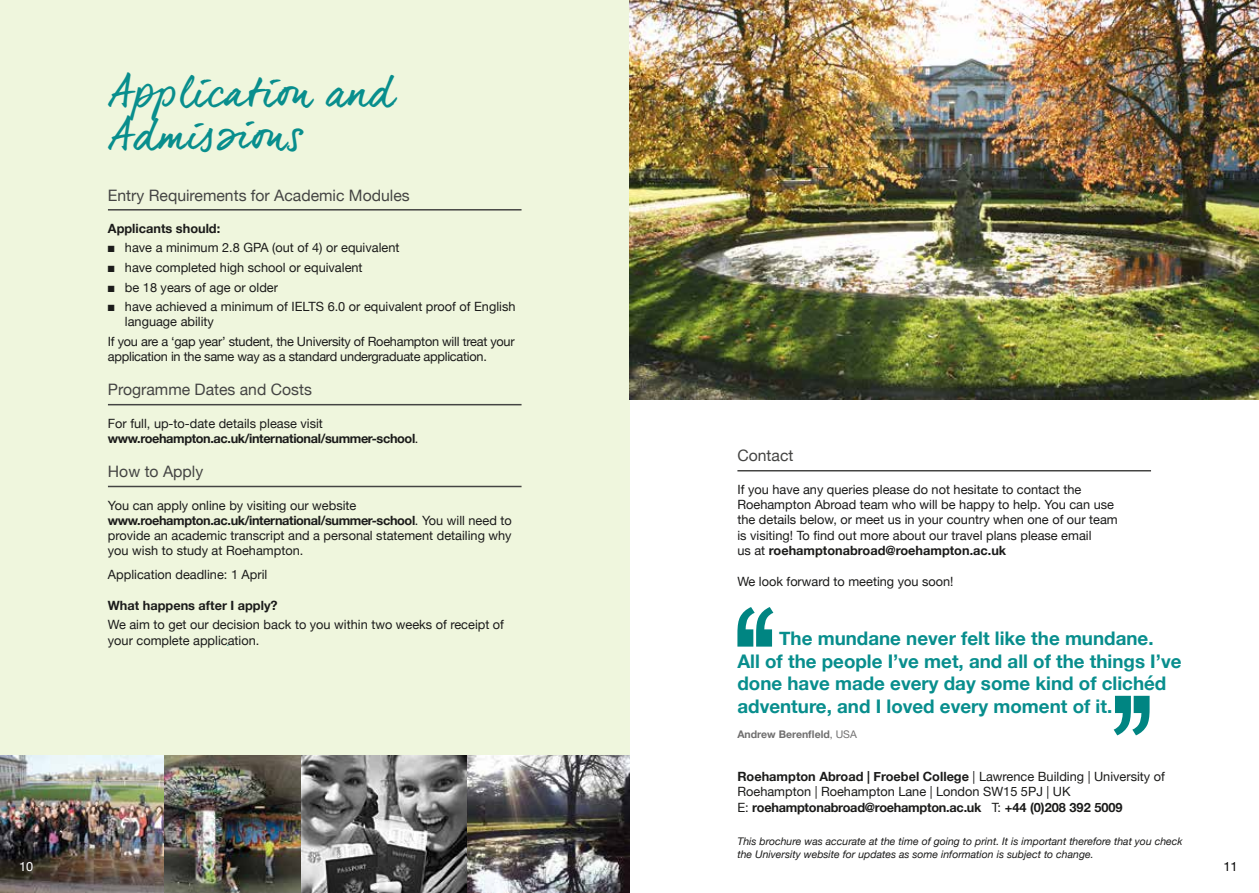
<style>
.page{position:relative;width:1259px;height:893px;background:#fff}
.page>*{position:absolute;margin:0;border:0;box-sizing:border-box;transform-origin:0 0}
.t1{font:42px/42.6px "dear Joe 6";color:#088e8d}
.t2{font:700 18.75px/22.5px "Helvetica Neue";color:#088e8d}
.t3{font:15.75px "Helvetica Neue";color:#444443}
.t4{font:12.75px/15.3px "Helvetica Neue";color:#1b1b1a}
.t5{font:700 12.75px/15.3px "Helvetica Neue";letter-spacing:-.005em;color:#1b1b1a}
.t6{font:12.75px/15.3px "Helvetica Neue";letter-spacing:-.02em;color:#1b1b1a}
.t7{font:700 12.75px/15.3px "Helvetica Neue";letter-spacing:-.03em;color:#1b1b1a}
.t8{font:12.75px "Helvetica Neue";color:#000}
.t9{font:12.75px "Helvetica Neue";color:#fff}
.t10{font:italic 10.5px/12.6px "Helvetica Neue";color:#1b1b1a}
.t11{font:700 10.5px "Helvetica Neue";color:#706f6f}
.t12{font:300 10.5px "Helvetica Neue";color:#008582}
.s1{font-weight:400}
.s2{font-weight:700}
</style>
<div class="page">
<div style="left:0;top:0;width:629px;height:893px;background:#eff6dd"></div>
<img style="left:0;top:755px;width:164px;height:138px">
<img style="left:466px;top:755px;width:163px;height:138px">
<img style="left:164px;top:755px;width:302px;height:138px">
<hr style="left:108px;top:209px;width:413px;height:2px;background:#444443">
<hr style="left:108px;top:404px;width:413px;height:1px;background:#444443">
<hr style="left:108px;top:486px;width:413px;height:1px;background:#444443">
<img style="left:629px;top:0;width:630px;height:400px">
<hr style="left:737px;top:470px;width:414px;height:1px;background:#444443">
<svg style="left:737px;top:607px;width:36px;height:40px"></svg>
<svg style="left:1113px;top:696px;width:36px;height:39px"></svg>
<h1 class="t1" style="left:108px;top:70px;width:287px">Application and<br>Admissions</h1>
<p class="t3" style="left:108px;top:184px;width:303px">Entry Requirements for Academic Modules</p>
<p class="t5" style="left:108px;top:221px;width:114px">Applicants should:</p>
<p class="t4" style="left:108px;top:241px;width:293px">■ have a minimum 2.8 GPA (out of 4) or equivalent</p>
<p class="t4" style="left:108px;top:260px;width:256px">■ have completed high school or equivalent</p>
<p class="t4" style="left:108px;top:280px;width:172px">■ be 18 years of age or older</p>
<p class="t4" style="left:125px;top:300px;width:392px;text-indent:-17px">■ have achieved a minimum of IELTS 6.0 or equivalent proof of English language ability</p>
<p class="t6" style="left:108px;top:334px;width:408px">If you are a ‘gap year’ student, the University of Roehampton will treat your application in the same way as a standard undergraduate application.</p>
<p class="t3" style="left:108px;top:378px;width:205px">Programme Dates and Costs</p>
<p class="t7" style="left:108px;top:416px;width:312px"><span class="s1">For full, up-to-date details please visit </span>www.roehampton.ac.uk/international/summer-school<span class="s1">.</span></p>
<p class="t3" style="left:108px;top:460px;width:97px">How to Apply</p>
<p class="t4" style="left:108px;top:498px;width:405px">You can apply online by visiting our website <span class="s2">www.roehampton.ac.uk/international/summer-school</span>. You will need to provide an academic transcript and a personal statement detailing why you wish to study at Roehampton.</p>
<p class="t4" style="left:108px;top:568px;width:161px">Application deadline: 1 April</p>
<p class="t5" style="left:108px;top:598px;width:171px">What happens after I apply?</p>
<p class="t4" style="left:108px;top:618px;width:397px">We aim to get our decision back to you within two weeks of receipt of your complete application.</p>
<p class="t12" style="left:227px;top:634px;width:4px">.</p>
<p class="t9" style="left:19px;top:857px;width:16px">10</p>
<p class="t3" style="left:737px;top:444px;width:58px">Contact</p>
<p class="t4" style="left:737px;top:482px;width:382px">If you have any queries please do not hesitate to contact the Roehampton Abroad team who will be happy to help. You can use the details below, or meet us in your country when one of our team is visiting! To find out more about our travel plans please email<br>us at <span class="s2">roehamptonabroad@roehampton.ac.uk</span></p>
<p class="t4" style="left:737px;top:574px;width:218px">We look forward to meeting you soon!</p>
<h2 class="t2" style="left:737px;top:628px;width:445px;text-indent:42px">The mundane never felt like the mundane.<br>All of the people I’ve met, and all of the things I’ve done have made every day some kind of clichéd adventure, and I loved every moment of it.</h2>
<p class="t11" style="left:737px;top:726px;width:121px">Andrew Berenfleld<span class="s1">, USA</span></p>
<p class="t5" style="left:737px;top:769px;width:429px">Roehampton Abroad | Froebel College <span class="s1">| Lawrence Building | University of<br>Roehampton | Roehampton Lane | London SW15 5PJ | UK<br>E:</span> roehamptonabroad@roehampton.ac.uk <span class="s1">T:</span> +44 (0)208 392 5009</p>
<p class="t10" style="left:737px;top:836px;width:446px">This brochure was accurate at the time of going to print. It is important therefore that you check the University website for updates as some information is subject to change.</p>
<p class="t8" style="left:1223px;top:857px;width:16px">11</p>
</div>
